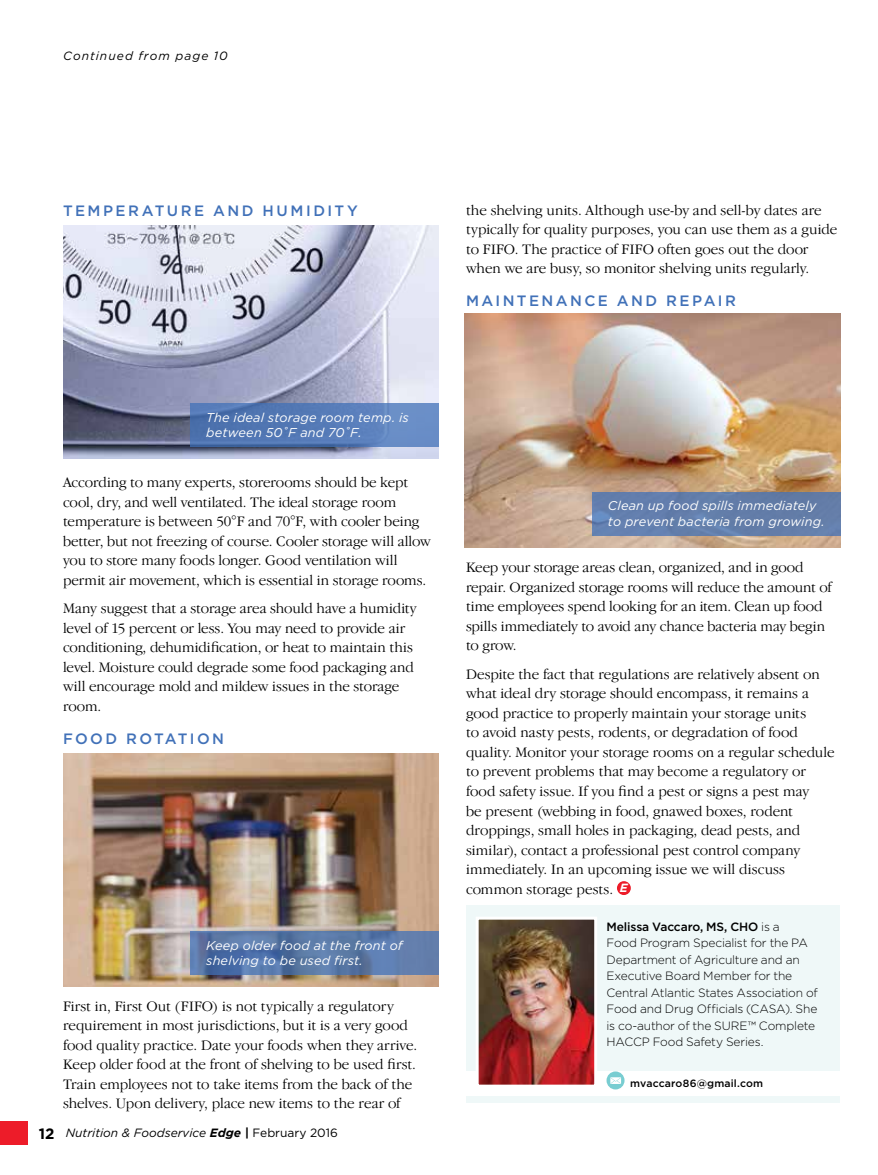
<style>
.page{position:relative;width:878px;height:1175px;background:#fff}
.page>*{position:absolute;margin:0;border:0;box-sizing:border-box;transform-origin:0 0}
.t1{font:300 15px/19.5px "Garamond IT Cby BT";letter-spacing:-.005em;color:#000}
.t2{font:500 15px "Gotham";letter-spacing:.16em;color:#4171b8}
.t3{font:italic 12.75px/15.8px "Gotham";letter-spacing:.01em;color:#fff}
.t4{font:300 12px/16.5px "Gotham";letter-spacing:-.015em;color:#000}
.t5{font:italic 12px "Gotham";color:#000}
.t6{font:italic 12px "Gotham";letter-spacing:.09em;color:#000}
.t7{font:500 10.5px "Gotham";letter-spacing:.015em;color:#000}
.s1{font-weight:700;font-style:normal;font-size:15px}
.s2{font-weight:700}
.s3{font-style:normal}
.s4{font-family:"Gotham";font-weight:700;font-style:italic;font-size:11.85px;color:#fff}
.s5{font-weight:500}
</style>
<div class="page">
<div style="left:0;top:1121px;width:28px;height:24px;background:#ed1c29"></div>
<img style="left:63px;top:753px;width:376px;height:233px">
<img style="left:63px;top:225px;width:376px;height:234px">
<img style="left:465px;top:313px;width:375px;height:234px">
<svg style="left:190px;top:931px;width:249px;height:43px;background:#5978a8"></svg>
<div style="left:190px;top:403px;width:249px;height:43px;background:linear-gradient(to right,#486dab,#698ec8)"></div>
<div style="left:592px;top:492px;width:248px;height:43px;background:#637daa"></div>
<div style="left:617px;top:881px;width:13px;height:14px;background:#ed1c29;border-radius:50%"></div>
<div style="left:466px;top:905px;width:373px;height:197px;background:#eff8f8"></div>
<div style="left:466px;top:1071px;width:376px;height:25px;background:#fff"></div>
<div style="left:606px;top:1071px;width:18px;height:18px;background:#78cdd1;border-radius:50%"></div>
<svg style="left:610px;top:1077px;width:11px;height:7px"></svg>
<img style="left:479px;top:920px;width:114px;height:163px">
<div style="left:475px;top:916px;width:122px;height:171px;border:3px solid #fff"></div>
<p class="t6" style="left:63px;top:50px;width:166px">Continued from page 10</p>
<p class="t2" style="left:63px;top:202px;width:296px">TEMPERATURE AND HUMIDITY</p>
<p class="t1" style="left:466px;top:200px;width:373px">the shelving units. Although use-by and sell-by dates are typically for quality purposes, you can use them as a guide to FIFO. The practice of FIFO often goes out the door when we are busy, so monitor shelving units regularly.</p>
<p class="t2" style="left:466px;top:292px;width:271px">MAINTENANCE AND REPAIR</p>
<p class="t3" style="left:206px;top:409px;width:204px">The ideal storage room temp. is between 50˚F and 70˚F.</p>
<p class="t1" style="left:63px;top:472px;width:369px">According to many experts, storerooms should be kept cool, dry, and well ventilated. The ideal storage room temperature is between 50°F and 70°F, with cooler being better, but not freezing of course. Cooler storage will allow you to store many foods longer. Good ventilation will permit air movement, which is essential in storage rooms.</p>
<p class="t1" style="left:63px;top:598px;width:355px">Many suggest that a storage area should have a humidity level of 15 percent or less. You may need to provide air conditioning, dehumidification, or heat to maintain this level. Moisture could degrade some food packaging and will encourage mold and mildew issues in the storage room.</p>
<p class="t2" style="left:63px;top:730px;width:162px">FOOD ROTATION</p>
<p class="t3" style="left:206px;top:937px;width:198px">Keep older food at the front of shelving to be used first.</p>
<p class="t1" style="left:63px;top:996px;width:356px">First in, First Out (FIFO) is not typically a regulatory requirement in most jurisdictions, but it is a very good food quality practice. Date your foods when they arrive.<br>Keep older food at the front of shelving to be used first.<br>Train employees not to take items from the back of the shelves. Upon delivery, place new items to the rear of</p>
<p class="t5" style="left:39px;top:1126px;width:300px"><span class="s1">12</span> Nutrition &amp; Foodservice <span class="s2">Edge |</span> <span class="s3">February 2016</span></p>
<p class="t3" style="left:608px;top:497px;width:218px">Clean up food spills immediately to prevent bacteria from growing.</p>
<p class="t1" style="left:466px;top:557px;width:367px">Keep your storage areas clean, organized, and in good repair. Organized storage rooms will reduce the amount of time employees spend looking for an item. Clean up food spills immediately to avoid any chance bacteria may begin to grow.</p>
<p class="t1" style="left:466px;top:664px;width:370px">Despite the fact that regulations are relatively absent on what ideal dry storage should encompass, it remains a good practice to properly maintain your storage units<br>to avoid nasty pests, rodents, or degradation of food quality. Monitor your storage rooms on a regular schedule to prevent problems that may become a regulatory or food safety issue. If you find a pest or signs a pest may<br>be present (webbing in food, gnawed boxes, rodent droppings, small holes in packaging, dead pests, and similar), contact a professional pest control company immediately. In an upcoming issue we will discuss common storage pests. <span class="s4">E</span></p>
<p class="t4" style="left:606px;top:918px;width:213px"><span class="s5">Melissa Vaccaro, MS, CHO</span> is a<br>Food Program Specialist for the PA<br>Department of Agriculture and an<br>Executive Board Member for the<br>Central Atlantic States Association of<br>Food and Drug Officials (CASA). She is co-author of the SURE™ Complete<br>HACCP Food Safety Series.</p>
<p class="t7" style="left:630px;top:1077px;width:134px">mvaccaro86@gmail.com</p>
</div>
